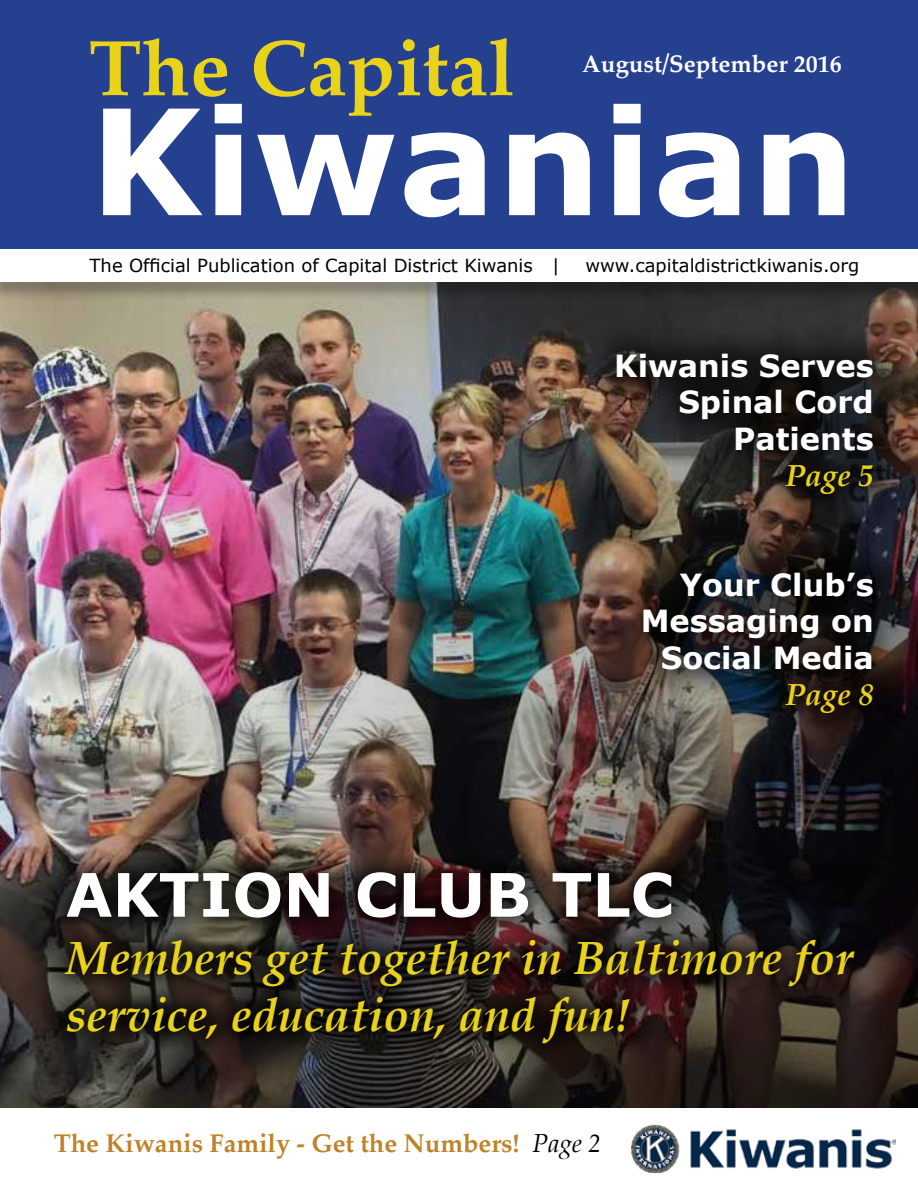
<style>
.page{position:relative;width:918px;height:1188px;background:#fff}
.page>*{position:absolute;margin:0;border:0;box-sizing:border-box;transform-origin:0 0}
.t1{font:700 146.55px "Verdana";letter-spacing:.005em;color:#fff}
.t2{font:700 79.5px "Palatino";color:#e9d21a}
.t3{font:700 60px "Verdana";color:#fff}
.t4{font:italic 700 46.5px/57px "Palatino";color:#e9d21a}
.t5{font:700 30.45px/36.5px "Verdana";color:#fff;text-align:right}
.t6{font:italic 700 30.45px "Palatino";color:#e9d21a}
.t7{font:700 25.5px "Palatino";color:#be8328}
.t8{font:700 24px "Palatino";color:#fff}
.t9{font:18px "Verdana";color:#000}
.s1{font-weight:400;font-style:italic;color:#000}
</style>
<div class="page">
<img style="left:0;top:301px;width:918px;height:807px">
<div style="left:0;top:0;width:918px;height:269px;background:#25408f"></div>
<div style="left:0;top:252px;width:918px;height:49px;background:#000;opacity:.25"></div>
<div style="left:0;top:250px;width:918px;height:32px;background:#fff"></div>
<img style="left:631px;top:1125px;width:264px;height:47px">
<div style="left:584px;top:321px;width:321px;height:424px;background:#000;opacity:.65"></div>
<div style="left:41px;top:847px;width:837px;height:221px;background:#000;opacity:.75"></div>
<h2 class="t2" style="left:89px;top:0;width:428px">The Capital</h2>
<h3 class="t8" style="left:582px;top:44px;width:261px">August/September 2016</h3>
<h1 class="t1" style="left:90px;top:58px;width:768px">Kiwanian</h1>
<p class="t9" style="left:90px;top:253px;width:472px">The Official Publication of Capital District Kiwanis |</p>
<p class="t9" style="left:585px;top:253px;width:276px">www.capitaldistrictkiwanis.org</p>
<h3 class="t5" style="left:614px;top:347px;width:261px">Kiwanis Serves<br>Spinal Cord<br>Patients</h3>
<h3 class="t6" style="left:785px;top:452px;width:90px">Page 5</h3>
<h3 class="t5" style="left:641px;top:566px;width:235px">Your Club’s<br>Messaging on<br>Social Media</h3>
<h3 class="t6" style="left:785px;top:671px;width:90px">Page 8</h3>
<h3 class="t3" style="left:66px;top:852px;width:610px">AKTION CLUB TLC</h3>
<h3 class="t4" style="left:66px;top:930px;width:789px">Members get together in Baltimore for service, education, and fun!</h3>
<h3 class="t7" style="left:54px;top:1122px;width:549px">The Kiwanis Family - Get the Numbers! <span class="s1">Page 2</span></h3>
</div>
